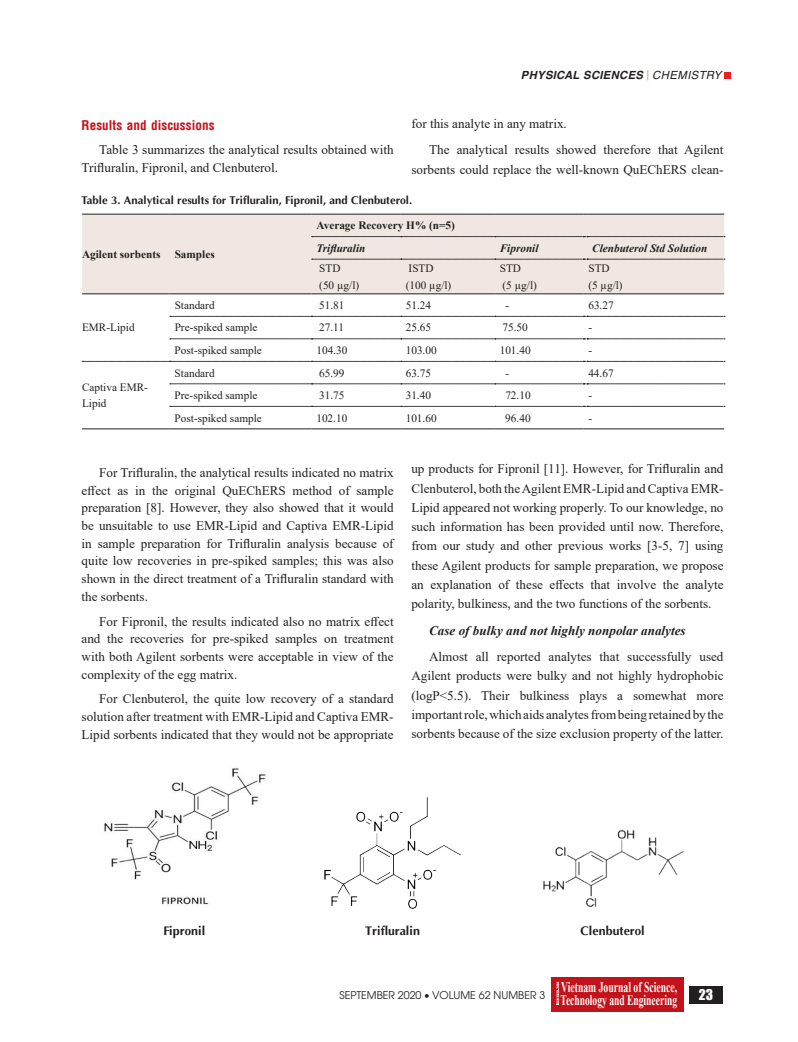
<style>
.page{position:relative;width:798px;height:1042px;background:#fff}
.page>*{position:absolute;margin:0;border:0;box-sizing:border-box;transform-origin:0 0}
.t1{font:700 14.75px/13.4px "Times New Roman";color:#fff;scale:.65 1}
.t2{font:13.75px "UTM Impact";color:#fff}
.t3{font:13.12px/17.8px "Times New Roman";color:#231f20;text-align:justify}
.t4{font:italic 700 13.12px "Times New Roman";color:#231f20}
.t5{font:13.12px "VNI Helve Condense Bold";color:#c4121a}
.t6{font:700 12.5px "UTM Aptima";color:#231f20}
.t7{font:11.25px/16.9px "Times New Roman";color:#1f2020}
.t8{font:700 11.25px "UTM Aptima";color:#231f20}
.t9{font:700 11.25px "Times New Roman";color:#1f2020}
.t10{font:italic 700 11.25px "Times New Roman";color:#1f2020}
.t11{font:italic 700 11.25px "UTM Helve";color:#231f20}
.t12{font:10.62px "UTM Avo";color:#231f20}
.s1{font-weight:400}
</style>
<div class="page">
<svg style="left:724px;top:73px;width:6px;height:6px"></svg>
<div style="left:689px;top:986px;width:33px;height:17px;background:#231f20"></div>
<div style="left:551px;top:977px;width:132px;height:34px;background:#c4121a"></div>
<svg style="left:556px;top:982px;width:3px;height:23px"></svg>
<div style="left:82px;top:215px;width:642px;height:79px;background:#f1e7e2"></div>
<svg style="left:82px;top:315px;width:642px;height:114px"></svg>
<hr style="left:82px;top:214px;width:88px;height:1px;background:#231f20">
<hr style="left:170px;top:214px;width:141px;height:1px;background:#231f20">
<hr style="left:311px;top:214px;width:89px;height:1px;background:#231f20">
<hr style="left:400px;top:214px;width:94px;height:1px;background:#231f20">
<hr style="left:494px;top:214px;width:89px;height:1px;background:#231f20">
<hr style="left:587px;top:214px;width:137px;height:1px;background:#231f20">
<svg style="left:311px;top:236px;width:413px;height:1px"></svg>
<svg style="left:311px;top:259px;width:413px;height:1px"></svg>
<hr style="left:82px;top:294px;width:88px;height:1px;background:#231f20">
<hr style="left:170px;top:294px;width:141px;height:1px;background:#231f20">
<hr style="left:311px;top:294px;width:89px;height:1px;background:#231f20">
<hr style="left:400px;top:294px;width:94px;height:1px;background:#231f20">
<hr style="left:494px;top:294px;width:89px;height:1px;background:#231f20">
<hr style="left:587px;top:294px;width:137px;height:1px;background:#231f20">
<svg style="left:170px;top:316px;width:554px;height:1px"></svg>
<svg style="left:170px;top:339px;width:554px;height:1px"></svg>
<svg style="left:82px;top:361px;width:642px;height:1px"></svg>
<svg style="left:170px;top:384px;width:554px;height:1px"></svg>
<svg style="left:170px;top:406px;width:554px;height:1px"></svg>
<hr style="left:82px;top:429px;width:88px;height:1px;background:#231f20">
<hr style="left:170px;top:429px;width:141px;height:1px;background:#231f20">
<hr style="left:311px;top:429px;width:89px;height:1px;background:#231f20">
<hr style="left:400px;top:429px;width:94px;height:1px;background:#231f20">
<hr style="left:494px;top:429px;width:89px;height:1px;background:#231f20">
<hr style="left:587px;top:429px;width:137px;height:1px;background:#231f20">
<img style="left:104px;top:768px;width:162px;height:137px">
<img style="left:324px;top:797px;width:137px;height:112px">
<img style="left:543px;top:830px;width:141px;height:78px">
<p class="t5" style="left:81px;top:114px;width:134px">Results and discussions</p>
<p class="t3" style="left:81px;top:141px;width:313px;text-indent:18px">Table 3 summarizes the analytical results obtained with<br>Trifluralin, Fipronil, and Clenbuterol.</p>
<p class="t11" style="left:520px;top:66px;width:202px">PHYSICAL SCIENCES <span class="s1">CHEMISTRY</span></p>
<p class="t3" style="left:429px;top:110px;width:296px;line-height:26.4px;text-indent:-18px">for this analyte in any matrix.<br>The analytical results showed therefore that Agilent</p>
<p class="t3" style="left:411px;top:160px;width:313px">sorbents could replace the well-known QuEChERS clean-</p>
<p class="t8" style="left:81px;top:191px;width:332px">Table 3. Analytical results for Trifluralin, Fipronil, and Clenbuterol.</p>
<p class="t9" style="left:82px;top:246px;width:80px">Agilent sorbents</p>
<p class="t9" style="left:175px;top:246px;width:42px">Samples</p>
<p class="t9" style="left:316px;top:217px;width:140px">Average Recovery H% (n=5)</p>
<p class="t10" style="left:316px;top:240px;width:50px">Trifluralin</p>
<p class="t10" style="left:499px;top:240px;width:40px">Fipronil</p>
<p class="t10" style="left:592px;top:240px;width:117px">Clenbuterol Std Solution</p>
<p class="t7" style="left:319px;top:259px;width:41px">STD<br>(50 µg/l)</p>
<p class="t7" style="left:405px;top:259px;width:47px">ISTD (100 µg/l)</p>
<p class="t7" style="left:499px;top:259px;width:39px">STD<br>(5 µg/l)</p>
<p class="t7" style="left:588px;top:259px;width:36px">STD<br>(5 µg/l)</p>
<p class="t7" style="left:82px;top:319px;width:54px">EMR-Lipid</p>
<p class="t7" style="left:82px;top:378px;width:67px">Captiva EMR-<br>Lipid</p>
<p class="t7" style="left:175px;top:296px;width:41px">Standard</p>
<p class="t7" style="left:319px;top:296px;width:27px">51.81</p>
<p class="t7" style="left:405px;top:296px;width:27px">51.24</p>
<p class="t7" style="left:505px;top:296px;width:5px">-</p>
<p class="t7" style="left:588px;top:296px;width:27px">63.27</p>
<p class="t7" style="left:175px;top:319px;width:84px">Pre-spiked sample</p>
<p class="t7" style="left:319px;top:319px;width:26px">27.11</p>
<p class="t7" style="left:405px;top:319px;width:27px">25.65</p>
<p class="t7" style="left:502px;top:319px;width:27px">75.50</p>
<p class="t7" style="left:588px;top:319px;width:5px">-</p>
<p class="t7" style="left:174px;top:341px;width:89px">Post-spiked sample</p>
<p class="t7" style="left:316px;top:341px;width:32px">104.30</p>
<p class="t7" style="left:405px;top:341px;width:32px">103.00</p>
<p class="t7" style="left:499px;top:341px;width:32px">101.40</p>
<p class="t7" style="left:588px;top:341px;width:5px">-</p>
<p class="t7" style="left:174px;top:364px;width:41px">Standard</p>
<p class="t7" style="left:319px;top:364px;width:27px">65.99</p>
<p class="t7" style="left:405px;top:364px;width:27px">63.75</p>
<p class="t7" style="left:505px;top:364px;width:5px">-</p>
<p class="t7" style="left:588px;top:364px;width:27px">44.67</p>
<p class="t7" style="left:174px;top:386px;width:84px">Pre-spiked sample</p>
<p class="t7" style="left:319px;top:386px;width:27px">31.75</p>
<p class="t7" style="left:405px;top:386px;width:27px">31.40</p>
<p class="t7" style="left:505px;top:386px;width:27px">72.10</p>
<p class="t7" style="left:588px;top:386px;width:5px">-</p>
<p class="t7" style="left:174px;top:409px;width:89px">Post-spiked sample</p>
<p class="t7" style="left:316px;top:409px;width:32px">102.10</p>
<p class="t7" style="left:405px;top:409px;width:32px">101.60</p>
<p class="t7" style="left:505px;top:409px;width:27px">96.40</p>
<p class="t7" style="left:588px;top:409px;width:5px">-</p>
<p class="t3" style="left:81px;top:463px;width:313px;text-indent:18px">For Trifluralin, the analytical results indicated no matrix effect as in the original QuEChERS method of sample preparation [8]. However, they also showed that it would be unsuitable to use EMR-Lipid and Captiva EMR-Lipid in sample preparation for Trifluralin analysis because of quite low recoveries in pre-spiked samples; this was also shown in the direct treatment of a Trifluralin standard with the sorbents.</p>
<p class="t3" style="left:81px;top:612px;width:313px;text-indent:18px">For Fipronil, the results indicated also no matrix effect and the recoveries for pre-spiked samples on treatment with both Agilent sorbents were acceptable in view of the complexity of the egg matrix.</p>
<p class="t3" style="left:81px;top:690px;width:313px;text-indent:18px">For Clenbuterol, the quite low recovery of a standard solution after treatment with EMR-Lipid and Captiva EMR-Lipid sorbents indicated that they would not be appropriate</p>
<p class="t3" style="left:411px;top:459px;width:313px;line-height:19.2px">up products for Fipronil [11]. However, for Trifluralin and Clenbuterol, both the Agilent EMR-Lipid and Captiva EMR-Lipid appeared not working properly. To our knowledge, no such information has been provided until now. Therefore, from our study and other previous works [3-5, 7] using these Agilent products for sample preparation, we propose an explanation of these effects that involve the analyte polarity, bulkiness, and the two functions of the sorbents.</p>
<p class="t4" style="left:429px;top:621px;width:258px">Case of bulky and not highly nonpolar analytes</p>
<p class="t3" style="left:411px;top:647px;width:313px;line-height:19.2px;text-indent:18px">Almost all reported analytes that successfully used Agilent products were bulky and not highly hydrophobic (logP&lt;5.5). Their bulkiness plays a somewhat more important role, which aids analytes from being retained by the sorbents because of the size exclusion property of the latter.</p>
<p class="t6" style="left:163px;top:921px;width:44px">Fipronil</p>
<p class="t6" style="left:365px;top:921px;width:56px">Trifluralin</p>
<p class="t6" style="left:580px;top:921px;width:66px">Clenbuterol</p>
<p class="t1" style="left:560px;top:980px;width:181px">Vietnam Journal of Science,<br>Technology and Engineering</p>
<p class="t12" style="left:339px;top:987px;width:207px">SEPTEMBER 2020 • VOLUME 62 NUMBER 3</p>
<p class="t2" style="left:698px;top:984px;width:16px">23</p>
</div>
